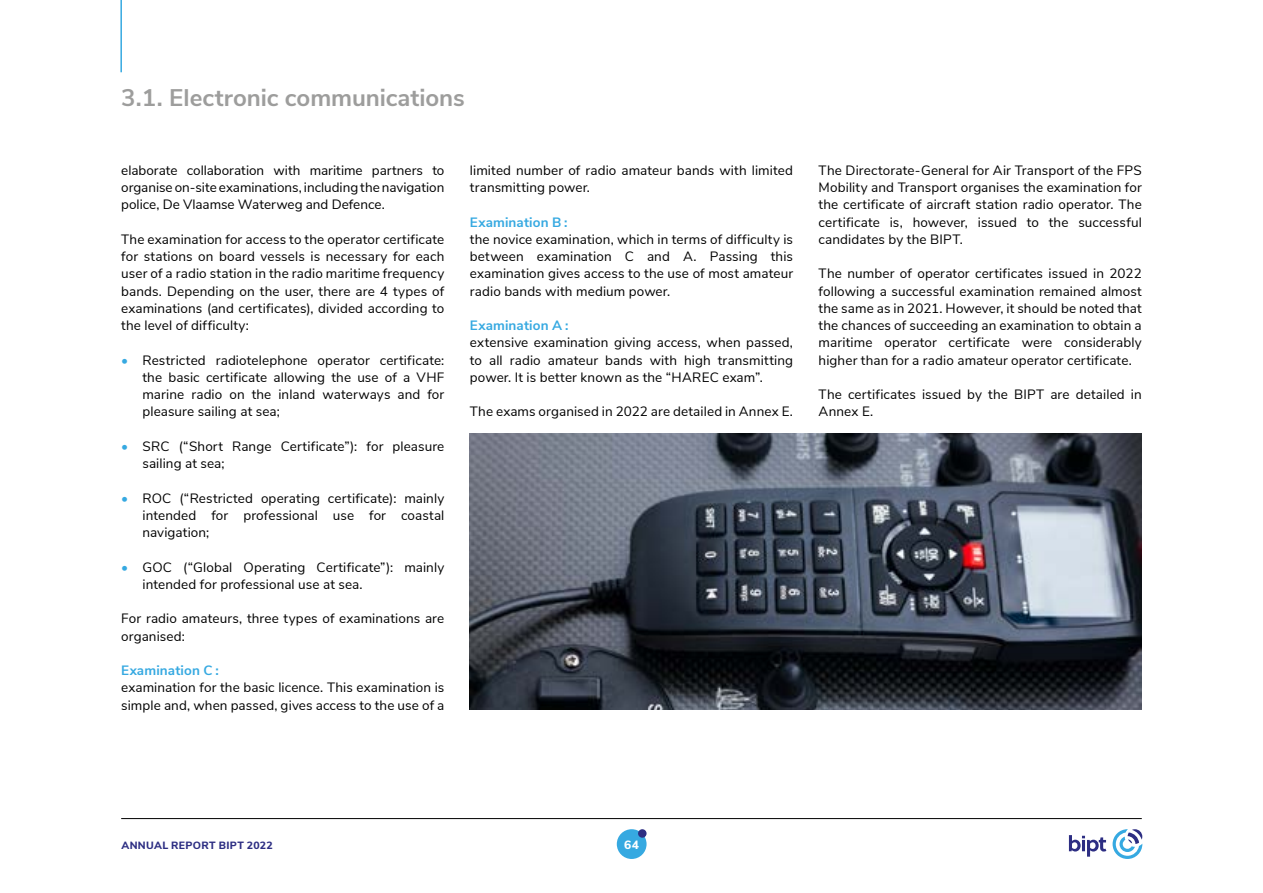
<style>
.page{position:relative;width:1263px;height:893px;background:#fff}
.page>*{position:absolute;margin:0;border:0;box-sizing:border-box;transform-origin:0 0}
.t1{font:700 24px "Nunito Sans";color:#9d9d9c}
.t2{font:13.5px/17.2px "Nunito Sans";letter-spacing:.01em;color:#000;text-align:justify}
.t3{font:700 13.5px "Nunito Sans";letter-spacing:.01em;color:#36a9e1}
.t4{font:800 12px "Nunito Sans";color:#fff}
.t5{font:800 10.5px "Nunito Sans";letter-spacing:.035em;color:#2d2e83}
.s1{color:#36a9e1}
</style>
<div class="page">
<svg style="left:1069px;top:835px;width:37px;height:22px"></svg>
<svg style="left:1112px;top:829px;width:30px;height:30px"></svg>
<hr style="left:121px;top:818px;width:1021px;height:1px;background:#000">
<div style="left:617px;top:829px;width:29px;height:30px;background:#36a9e1;border-radius:50%"></div>
<div style="left:638px;top:829px;width:8px;height:9px;background:#2d2e83;border-radius:50%"></div>
<hr style="left:120px;top:0;width:2px;height:72px;background:#36a9e1">
<img style="left:470px;top:434px;width:671px;height:276px">
<h1 class="t1" style="left:121px;top:80px;width:345px">3.1. Electronic communications</h1>
<p class="t2" style="left:121px;top:161px;width:325px">elaborate collaboration with maritime partners to organise on-site examinations, including the navigation police, De Vlaamse Waterweg and Defence.</p>
<p class="t2" style="left:121px;top:230px;width:325px">The examination for access to the operator certificate for stations on board vessels is necessary for each user of a radio station in the radio maritime frequency bands. Depending on the user, there are 4 types of examinations (and certificates), divided according to the level of difficulty:</p>
<p class="t2" style="left:142px;top:350px;width:303px;text-indent:-21px"><span class="s1">•</span> Restricted radiotelephone operator certificate: the basic certificate allowing the use of a VHF marine radio on the inland waterways and for pleasure sailing at sea;</p>
<p class="t2" style="left:142px;top:437px;width:303px;text-indent:-21px"><span class="s1">•</span> SRC (“Short Range Certificate”): for pleasure sailing at sea;</p>
<p class="t2" style="left:142px;top:488px;width:303px;text-indent:-21px"><span class="s1">•</span> ROC (“Restricted operating certificate): mainly intended for professional use for coastal navigation;</p>
<p class="t2" style="left:142px;top:557px;width:303px;text-indent:-21px"><span class="s1">•</span> GOC (“Global Operating Certificate”): mainly intended for professional use at sea.</p>
<p class="t2" style="left:121px;top:609px;width:325px">For radio amateurs, three types of examinations are organised:</p>
<p class="t3" style="left:121px;top:661px;width:99px">Examination C :</p>
<p class="t2" style="left:121px;top:678px;width:325px">examination for the basic licence. This examination is simple and, when passed, gives access to the use of a</p>
<p class="t2" style="left:470px;top:161px;width:325px">limited number of radio amateur bands with limited transmitting power.</p>
<p class="t3" style="left:470px;top:212px;width:99px">Examination B :</p>
<p class="t2" style="left:470px;top:230px;width:325px">the novice examination, which in terms of difficulty is between examination C and A. Passing this examination gives access to the use of most amateur radio bands with medium power.</p>
<p class="t3" style="left:470px;top:316px;width:100px">Examination A :</p>
<p class="t2" style="left:470px;top:333px;width:325px">extensive examination giving access, when passed, to all radio amateur bands with high transmitting power. It is better known as the “HAREC exam”.</p>
<p class="t2" style="left:470px;top:402px;width:325px">The exams organised in 2022 are detailed in Annex E.</p>
<p class="t2" style="left:819px;top:161px;width:325px">The Directorate-General for Air Transport of the FPS Mobility and Transport organises the examination for the certificate of aircraft station radio operator. The certificate is, however, issued to the successful candidates by the BIPT.</p>
<p class="t2" style="left:819px;top:264px;width:325px">The number of operator certificates issued in 2022 following a successful examination remained almost the same as in 2021. However, it should be noted that the chances of succeeding an examination to obtain a maritime operator certificate were considerably higher than for a radio amateur operator certificate.</p>
<p class="t2" style="left:819px;top:385px;width:325px">The certificates issued by the BIPT are detailed in<br>Annex E.</p>
<p class="t5" style="left:121px;top:838px;width:153px">ANNUAL REPORT BIPT 2022</p>
<p class="t4" style="left:624px;top:836px;width:16px">64</p>
</div>
